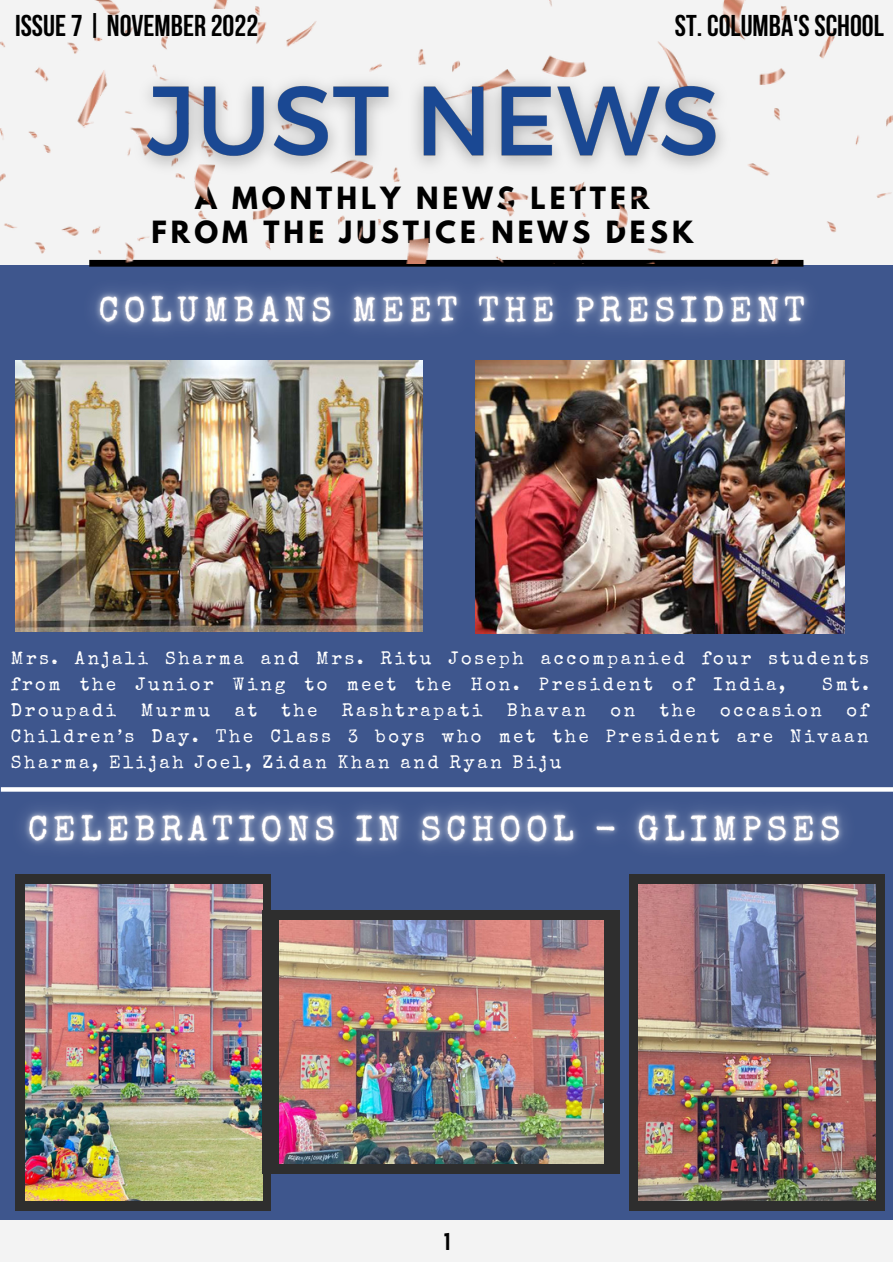
<style>
.page{position:relative;width:893px;height:1264px;background:#fff}
.page>*{position:absolute;margin:0;border:0;box-sizing:border-box;transform-origin:0 0}
.t1{font:700 30px "Bebas Neue";color:#000}
.t2{font:700 27.15px/33.8px "League Spartan";letter-spacing:.15em;color:#000;text-align:center}
.t3{font:21.3px "Norwester";color:#000}
.t4{font:18.15px/25.8px "Special Elite";letter-spacing:.15em;color:#fff}
</style>
<div class="page">
<div style="left:0;top:265px;width:892px;height:996px;background:#3e568d"></div>
<div style="left:0;top:1220px;width:892px;height:42px;background:#f3f3f3"></div>
<img style="left:15px;top:360px;width:407px;height:271px">
<img style="left:475px;top:368px;width:369px;height:265px">
<div style="left:15px;top:874px;width:255px;height:336px;background:#2e2e2e"></div>
<img style="left:26px;top:886px;width:237px;height:314px">
<div style="left:629px;top:874px;width:255px;height:336px;background:#2e2e2e"></div>
<img style="left:638px;top:886px;width:237px;height:314px">
<div style="left:262px;top:910px;width:358px;height:263px;background:#2e2e2e"></div>
<img style="left:279px;top:920px;width:324px;height:243px">
<div style="left:0;top:0;width:892px;height:263px;background:#f3f3f3"></div>
<img style="left:123px;top:36px;width:620px;height:167px">
<img style="left:0;top:787px;width:881px;height:99px">
<img style="left:62px;top:258px;width:784px;height:110px">
<h1 class="t1" style="left:15px;top:14px;width:245px">ISSUE7 | NOVEMBER 2022</h1>
<h1 class="t1" style="left:675px;top:14px;width:210px">ST. COLUMBA'SSCHOOL</h1>
<h2 class="t2" style="left:151px;top:185px;width:543px">A MONTHLY NEWS LETTER<br>FROM THE JUSTICE NEWS DESK</h2>
<p class="t4" style="left:11px;top:647px;width:859px">Mrs. Anjali Sharma and Mrs. Ritu Joseph accompanied four students from the Junior Wing to meet the Hon. President of India,</p>
<p class="t4" style="left:822px;top:673px;width:48px">Smt.</p>
<p class="t4" style="left:11px;top:699px;width:107px">Droupadi</p>
<p class="t4" style="left:141px;top:699px;width:71px">Murmu</p>
<p class="t4" style="left:235px;top:699px;width:24px">at</p>
<p class="t4" style="left:281px;top:699px;width:37px">the</p>
<p class="t4" style="left:342px;top:699px;width:142px">Rashtrapati</p>
<p class="t4" style="left:507px;top:699px;width:80px">Bhavan</p>
<p class="t4" style="left:610px;top:699px;width:26px">on</p>
<p class="t4" style="left:659px;top:699px;width:37px">the</p>
<p class="t4" style="left:720px;top:699px;width:103px">occasion</p>
<p class="t4" style="left:11px;top:699px;width:859px;text-align:justify;text-indent:835px">of Children’s Day. The Class 3 boys who met the President are Nivaan Sharma, Elijah Joel, Zidan Khan and Ryan Biju</p>
<p class="t3" style="left:443px;top:1228px;width:9px">1</p>
</div>
